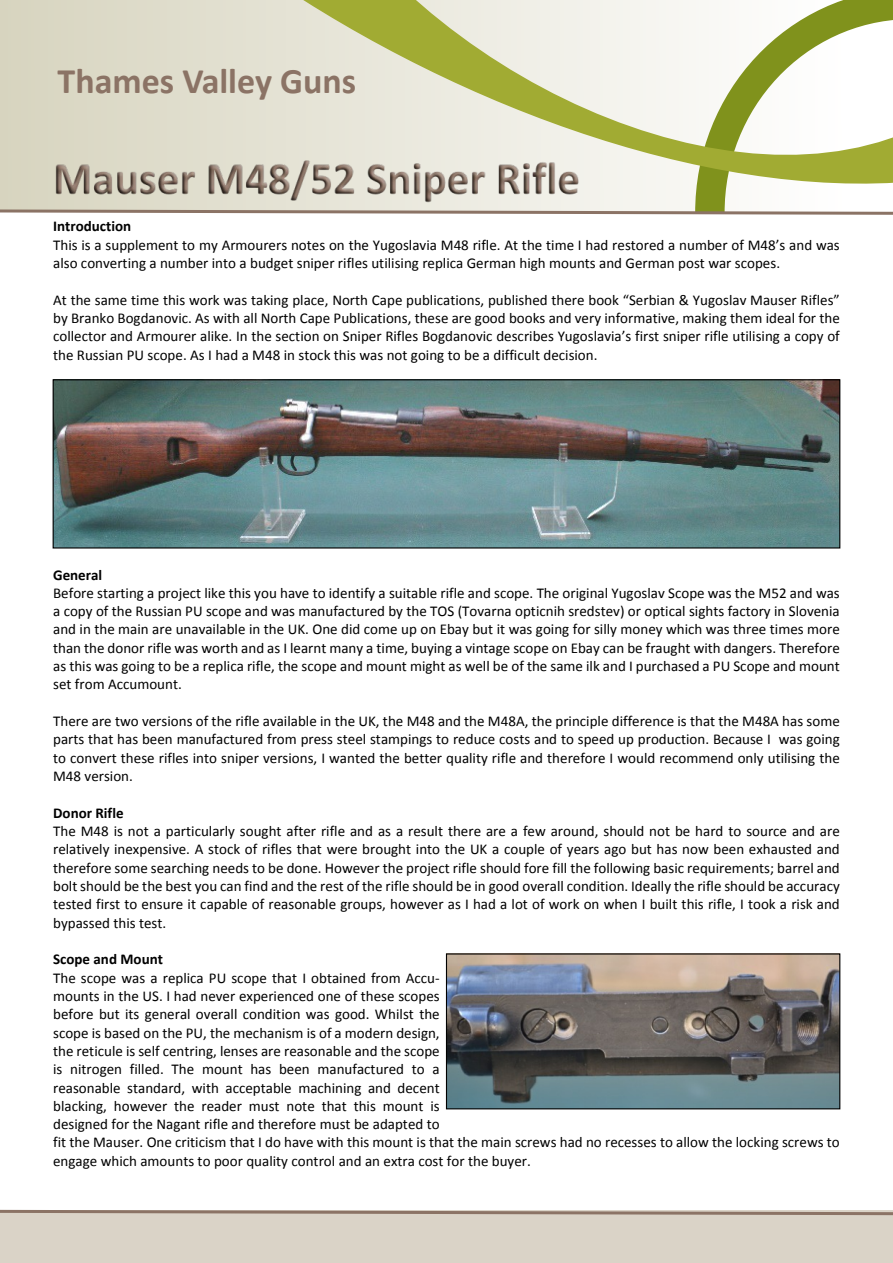
<style>
.page{position:relative;width:893px;height:1263px;background:#fff}
.page>*{position:absolute;margin:0;border:0;box-sizing:border-box;transform-origin:0 0}
.t1{font:700 36px "Calibri";color:#8b7365}
.t2{font:15px/18.3px "Calibri";color:#000;text-align:justify}
.t3{font:700 15px "Calibri";color:#000}
</style>
<div class="page">
<svg style="left:0;top:0;width:893px;height:215px"></svg>
<img style="left:53px;top:148px;width:545px;height:57px">
<div style="left:0;top:1210px;width:893px;height:53px;background:#dad3c7"></div>
<svg style="left:0;top:1209px;width:893px;height:7px"></svg>
<img style="left:55px;top:381px;width:783px;height:165px">
<div style="left:53px;top:379px;width:787px;height:169px;border:1px solid #000"></div>
<img style="left:448px;top:955px;width:390px;height:152px">
<div style="left:446px;top:953px;width:394px;height:156px;border:1px solid #000"></div>
<h1 class="t1" style="left:58px;top:66px;width:300px">Thames Valley Guns</h1>
<p class="t3" style="left:53px;top:220px;width:80px">Introduction</p>
<p class="t2" style="left:53px;top:237px;width:788px">This is a supplement to my Armourers notes on the Yugoslavia M48 rifle. At the time I had restored a number of M48’s and was also converting a number into a budget sniper rifles utilising replica German high mounts and German post war scopes.</p>
<p class="t2" style="left:53px;top:292px;width:788px">At the same time this work was taking place, North Cape publications, published there book “Serbian &amp; Yugoslav Mauser Rifles” by Branko Bogdanovic. As with all North Cape Publications, these are good books and very informative, making them ideal for the collector and Armourer alike. In the section on Sniper Rifles Bogdanovic describes Yugoslavia’s first sniper rifle utilising a copy of the Russian PU scope. As I had a M48 in stock this was not going to be a difficult decision.</p>
<p class="t3" style="left:53px;top:568px;width:51px">General</p>
<p class="t2" style="left:53px;top:585px;width:788px">Before starting a project like this you have to identify a suitable rifle and scope. The original Yugoslav Scope was the M52 and was a copy of the Russian PU scope and was manufactured by the TOS (Tovarna opticnih sredstev) or optical sights factory in Slovenia and in the main are unavailable in the UK. One did come up on Ebay but it was going for silly money which was three times more than the donor rifle was worth and as I learnt many a time, buying a vintage scope on Ebay can be fraught with dangers. Therefore as this was going to be a replica rifle, the scope and mount might as well be of the same ilk and I purchased a PU Scope and mount set from Accumount.</p>
<p class="t2" style="left:53px;top:713px;width:788px">There are two versions of the rifle available in the UK, the M48 and the M48A, the principle difference is that the M48A has some parts that has been manufactured from press steel stampings to reduce costs and to speed up production. Because I was going to convert these rifles into sniper versions, I wanted the better quality rifle and therefore I would recommend only utilising the M48 version.</p>
<p class="t3" style="left:53px;top:806px;width:72px">Donor Rifle</p>
<p class="t2" style="left:53px;top:823px;width:788px">The M48 is not a particularly sought after rifle and as a result there are a few around, should not be hard to source and are relatively inexpensive. A stock of rifles that were brought into the UK a couple of years ago but has now been exhausted and therefore some searching needs to be done. However the project rifle should fore fill the following basic requirements; barrel and bolt should be the best you can find and the rest of the rifle should be in good overall condition. Ideally the rifle should be accuracy tested first to ensure it capable of reasonable groups, however as I had a lot of work on when I built this rifle, I took a risk and bypassed this test.</p>
<p class="t3" style="left:53px;top:953px;width:111px">Scope and Mount</p>
<p class="t2" style="left:53px;top:970px;width:788px;text-align:left">The scope was a replica PU scope that I obtained from Accu-<br>mounts in the US. I had never experienced one of these scopes<br>before but its general overall condition was good. Whilst the<br>scope is based on the PU, the mechanism is of a modern design,<br>the reticule is self centring, lenses are reasonable and the scope<br>is nitrogen filled. The mount has been manufactured to a<br>reasonable standard, with acceptable machining and decent<br>blacking, however the reader must note that this mount is<br>designed for the Nagant rifle and therefore must be adapted to<br>fit the Mauser. One criticism that I do have with this mount is that the main screws had no recesses to allow the locking screws to engage which amounts to poor quality control and an extra cost for the buyer.</p>
</div>
